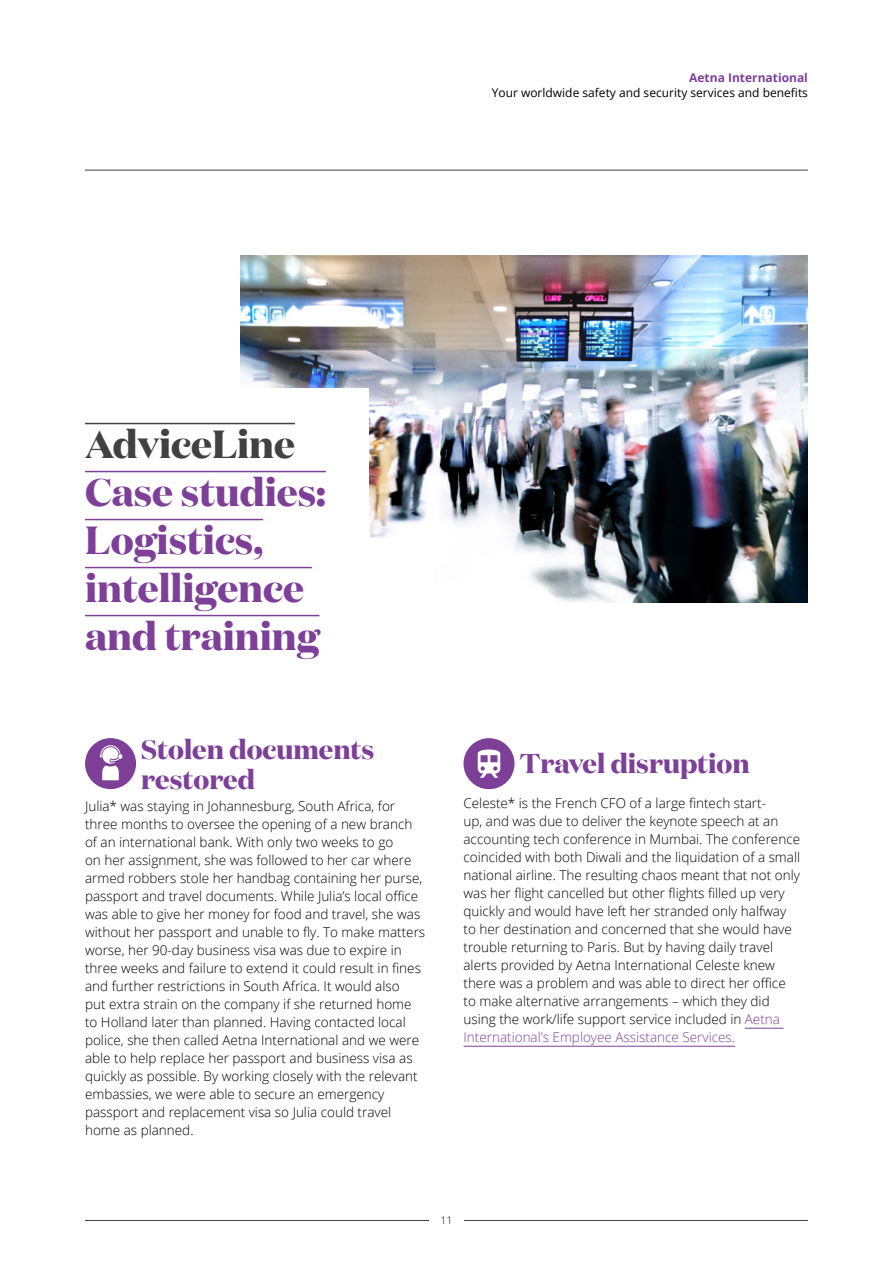
<style>
.page{position:relative;width:893px;height:1263px;background:#fff}
.page>*{position:absolute;margin:0;border:0;box-sizing:border-box;transform-origin:0 0}
.t1{font:700 39px/48px "Domaine Display";color:#7d3f98}
.t2{font:700 27px/30px "Domaine Display";color:#7d3f98}
.t3{font:300 13.5px/18px "Open Sans";color:#000}
.t4{font:12px "Open Sans";color:#000}
.t5{font:700 12px "Open Sans";color:#7d3f98}
.t6{font:300 10.5px "Open Sans";color:#000}
.s1{color:#414141}
.s2{color:#7d3f98}
</style>
<div class="page">
<hr style="left:85px;top:170px;width:723px;height:1px;background:#414141">
<hr style="left:85px;top:1220px;width:723px;height:1px;background:#414141">
<div style="left:429px;top:1216px;width:34px;height:9px;background:#fff"></div>
<hr style="left:745px;top:1028px;width:38px;height:1px;background:#7d3f98">
<hr style="left:463px;top:1046px;width:272px;height:1px;background:#7d3f98">
<img style="left:240px;top:255px;width:568px;height:347px">
<div style="left:180px;top:389px;width:189px;height:261px;background:#fff"></div>
<hr style="left:85px;top:471px;width:241px;height:1px;background:#7d3f98">
<hr style="left:85px;top:519px;width:178px;height:1px;background:#7d3f98">
<hr style="left:85px;top:567px;width:227px;height:1px;background:#7d3f98">
<hr style="left:85px;top:615px;width:234px;height:1px;background:#7d3f98">
<hr style="left:85px;top:423px;width:210px;height:1px;background:#414141">
<div style="left:85px;top:738px;width:51px;height:51px;background:#7d3f98;border-radius:50%"></div>
<svg style="left:100px;top:745px;width:22px;height:35px"></svg>
<div style="left:463px;top:738px;width:51px;height:51px;background:#7d3f98;border-radius:50%"></div>
<svg style="left:478px;top:749px;width:22px;height:29px"></svg>
<p class="t5" style="left:689px;top:70px;width:120px">Aetna International</p>
<p class="t4" style="left:492px;top:84px;width:318px">Your worldwide safety and security services and benefits</p>
<h3 class="t1" style="left:85px;top:418px;width:242px"><span class="s1">AdviceLine<br></span>Case studies:<br>Logistics, intelligence and training</h3>
<h4 class="t2" style="left:141px;top:733px;width:235px">Stolen documents restored</h4>
<p class="t3" style="left:85px;top:797px;width:342px">Julia* was staying in Johannesburg, South Africa, for three months to oversee the opening of a new branch of an international bank. With only two weeks to go<br>on her assignment, she was followed to her car where armed robbers stole her handbag containing her purse, passport and travel documents. While Julia’s local office was able to give her money for food and travel, she was without her passport and unable to fly. To make matters worse, her 90-day business visa was due to expire in three weeks and failure to extend it could result in fines and further restrictions in South Africa. It would also<br>put extra strain on the company if she returned home to Holland later than planned. Having contacted local police, she then called Aetna International and we were able to help replace her passport and business visa as quickly as possible. By working closely with the relevant embassies, we were able to secure an emergency passport and replacement visa so Julia could travel home as planned.</p>
<h4 class="t2" style="left:520px;top:747px;width:231px">Travel disruption</h4>
<p class="t3" style="left:463px;top:793px;width:338px">Celeste* is the French CFO of a large fintech start-<br>up, and was due to deliver the keynote speech at an accounting tech conference in Mumbai. The conference coincided with both Diwali and the liquidation of a small national airline. The resulting chaos meant that not only was her flight cancelled but other flights filled up very quickly and would have left her stranded only halfway to her destination and concerned that she would have trouble returning to Paris. But by having daily travel alerts provided by Aetna International Celeste knew there was a problem and was able to direct her office to make alternative arrangements – which they did using the work/life support service included in <span class="s2">Aetna International’s Employee Assistance Services.</span></p>
<p class="t6" style="left:440px;top:1213px;width:13px">11</p>
</div>
